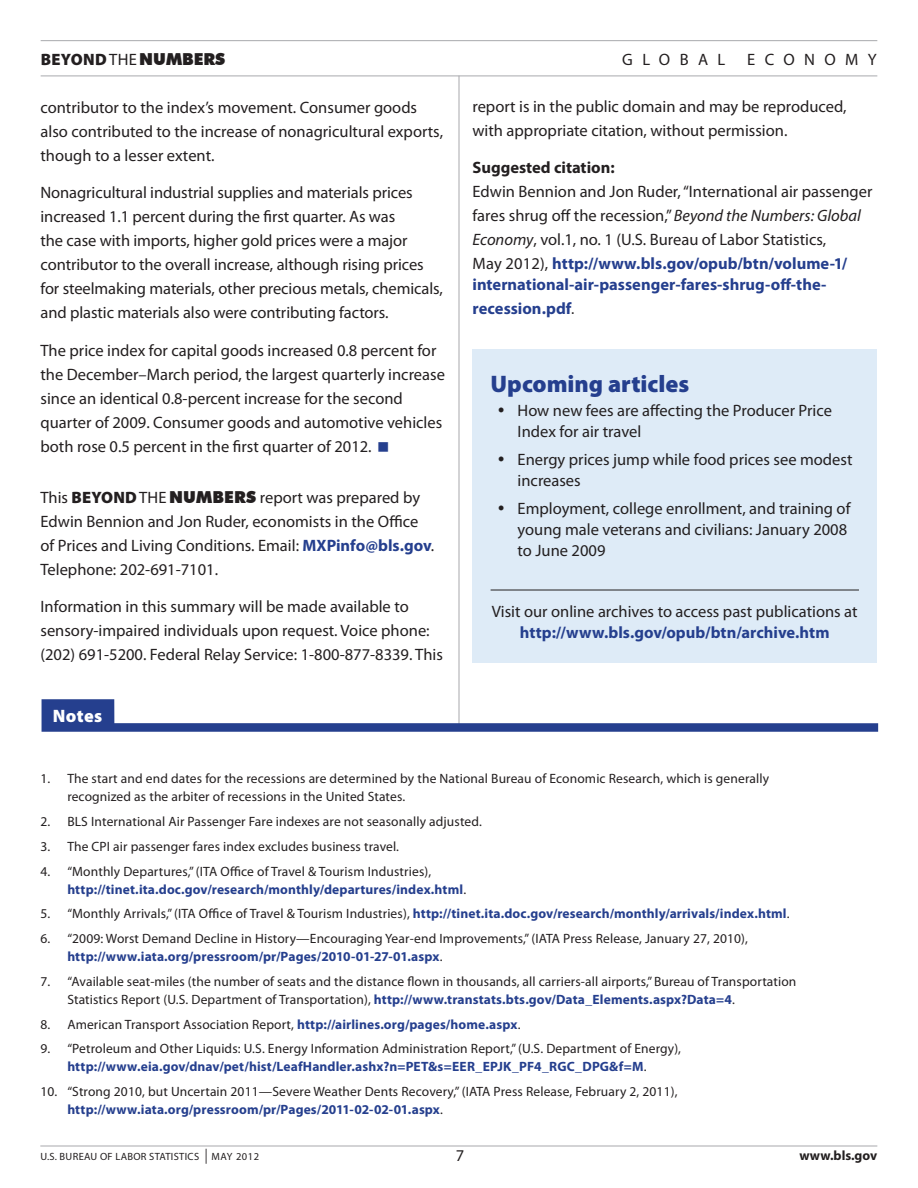
<style>
.page{position:relative;width:918px;height:1188px;background:#fff}
.page>*{position:absolute;margin:0;border:0;box-sizing:border-box;transform-origin:0 0}
.Heading_2{font:900 24px "Myriad Pro";color:#253f8e}
.t1{font:900 18px "Myriad Pro";letter-spacing:.025em;color:#fff}
.Pain_Text{font:16.5px/24px "Myriad Pro";color:#231f20}
.t2{font:700 16.5px/24px "Myriad Pro";color:#253f8e}
.t3{font:700 16.5px "Myriad Pro";color:#231f20}
.t4{font:900 16.5px "Futura BT";color:#231f20}
.Pain_Text-2{font:16.5px "Myriad Pro";letter-spacing:.57em;color:#231f20}
.t5{font:13.5px/18px "Myriad Pro";letter-spacing:.01em;color:#231f20}
.t6{font:700 13.5px/18px "Myriad Pro";letter-spacing:.01em;color:#253f8e}
.t7{font:700 13.5px "Myriad Pro";color:#231f20}
.t8{font:10.5px "Myriad Pro";letter-spacing:.03em;color:#231f20}
.s1{font-family:"Myriad Pro"}
.s2{font-family:"Myriad Pro";font-weight:400}
.s3{color:#253f8e}
.s4{font-weight:900}
.s5{font-family:"Futura BT";font-weight:900}
.s6{font-weight:700;color:#253f8e}
.s7{font-style:italic}
.s8{font-family:"Calibri";font-weight:400;color:#231f20}
.s9{font-weight:400;color:#231f20}
.s10{font-size:15px}
</style>
<div class="page">
<hr style="left:41px;top:40px;width:836px;height:1px;background:#a8a9ad">
<hr style="left:41px;top:76px;width:836px;height:1px;background:#a8a9ad">
<hr style="left:40px;top:1146px;width:837px;height:1px;background:#a8a9ad">
<hr style="left:459px;top:76px;width:1px;height:648px;background:#a8a9ad">
<svg style="left:42px;top:699px;width:836px;height:33px"></svg>
<div style="left:472px;top:350px;width:405px;height:313px;background:#deebf7"></div>
<hr style="left:491px;top:590px;width:368px;height:1px;background:#231f20">
<p class="t4" style="left:41px;top:49px;width:186px"><span class="s1">BEYOND</span> <span class="s2">THE</span>NUMBERS</p>
<p class="Pain_Text" style="left:622px;top:47px;width:105px">GLOBAL</p>
<p class="Pain_Text-2" style="left:747px;top:49px;width:131px">ECONOMY</p>
<p class="Pain_Text" style="left:40px;top:95px;width:404px">contributor to the index’s movement. Consumer goods also contributed to the increase of nonagricultural exports, though to a lesser extent.</p>
<p class="Pain_Text" style="left:40px;top:180px;width:404px">Nonagricultural industrial supplies and materials prices increased 1.1 percent during the first quarter. As was<br>the case with imports, higher gold prices were a major contributor to the overall increase, although rising prices for steelmaking materials, other precious metals, chemicals, and plastic materials also were contributing factors.</p>
<p class="Pain_Text" style="left:40px;top:338px;width:406px">The price index for capital goods increased 0.8 percent for the December–March period, the largest quarterly increase since an identical 0.8-percent increase for the second quarter of 2009. Consumer goods and automotive vehicles both rose 0.5 percent in the first quarter of 2012. <span class="s3">■</span></p>
<p class="Pain_Text" style="left:40px;top:485px;width:395px">This <span class="s4">BEYOND</span> THE <span class="s5">NUMBERS</span> report was prepared by Edwin Bennion and Jon Ruder, economists in the Office of Prices and Living Conditions. Email: <span class="s6">MXPinfo@bls.gov</span>.<br>Telephone: 202-691-7101.</p>
<p class="Pain_Text" style="left:40px;top:594px;width:404px">Information in this summary will be made available to sensory-impaired individuals upon request. Voice phone: (202) 691-5200. Federal Relay Service: 1-800-877-8339. This</p>
<p class="t1" style="left:53px;top:704px;width:51px">Notes</p>
<p class="Pain_Text" style="left:472px;top:94px;width:376px">report is in the public domain and may be reproduced, with appropriate citation, without permission.</p>
<p class="t3" style="left:472px;top:157px;width:144px">Suggested citation:</p>
<p class="Pain_Text" style="left:472px;top:179px;width:402px">Edwin Bennion and Jon Ruder, “International air passenger fares shrug off the recession,” <span class="s7">Beyond the Numbers: Global Economy</span>, vol.1, no. 1 (U.S. Bureau of Labor Statistics,<br>May 2012), <span class="s6">http://www.bls.gov/opub/btn/volume-1/</span></p>
<p class="t2" style="left:472px;top:272px;width:356px">international-air-passenger-fares-shrug-off-the&shy;recession.pdf<span class="s8">.</span></p>
<p class="Heading_2" style="left:491px;top:368px;width:200px">Upcoming articles</p>
<p class="Pain_Text" style="left:518px;top:400px;width:316px;line-height:21px">How new fees are affecting the Producer Price<br>Index for air travel</p>
<p class="Pain_Text" style="left:518px;top:449px;width:336px;line-height:21px">Energy prices jump while food prices see modest increases</p>
<p class="Pain_Text" style="left:518px;top:498px;width:334px;line-height:21px">Employment, college enrollment, and training of young male veterans and civilians: January 2008 to June 2009</p>
<p class="Pain_Text" style="left:492px;top:600px;width:367px">Visit our online archives to access past publications at</p>
<p class="t2" style="left:520px;top:620px;width:311px">http://www.bls.gov/opub/btn/archive.htm</p>
<p class="t5" style="left:67px;top:770px;width:703px;text-indent:-27px">1. The start and end dates for the recessions are determined by the National Bureau of Economic Research, which is generally recognized as the arbiter of recessions in the United States.</p>
<p class="t5" style="left:40px;top:812px;width:443px">2. BLS International Air Passenger Fare indexes are not seasonally adjusted.</p>
<p class="t5" style="left:40px;top:837px;width:360px">3. The CPI air passenger fares index excludes business travel.</p>
<p class="t6" style="left:67px;top:862px;width:400px;text-indent:-27px"><span class="s9">4. “Monthly Departures,” (ITA Office of Travel &amp; Tourism Industries), </span>http://tinet.ita.doc.gov/research/monthly/departures/index.html<span class="s9">.</span></p>
<p class="t6" style="left:40px;top:904px;width:751px"><span class="s9">5. “Monthly Arrivals,” (ITA Office of Travel &amp; Tourism Industries),</span> http://tinet.ita.doc.gov/research/monthly/arrivals/index.html<span class="s9">.</span></p>
<p class="t5" style="left:67px;top:929px;width:682px;text-indent:-27px">6. “2009: Worst Demand Decline in History—Encouraging Year-end Improvements,” (IATA Press Release, January 27, 2010), <span class="s6">http://www.iata.org/pressroom/pr/Pages/2010-01-27-01.aspx</span>.</p>
<p class="t5" style="left:67px;top:972px;width:731px;text-indent:-27px">7. “Available seat-miles (the number of seats and the distance flown in thousands, all carriers-all airports,” Bureau of Transportation<br>Statistics Report (U.S. Department of Transportation), <span class="s6">http://www.transtats.bts.gov/Data_Elements.aspx?Data=4</span>.</p>
<p class="t5" style="left:40px;top:1015px;width:482px">8. American Transport Association Report, <span class="s6">http://airlines.org/pages/home.aspx</span>.</p>
<p class="t5" style="left:40px;top:1040px;width:642px;text-align:center">9. “Petroleum and Other Liquids: U.S. Energy Information Administration Report,” (U.S. Department of Energy), <span class="s6">http://www.eia.gov/dnav/pet/hist/LeafHandler.ashx?n=PET&amp;s=EER_EPJK_PF4_RGC_DPG&amp;f=M</span>.</p>
<p class="t5" style="left:67px;top:1082px;width:612px;text-indent:-27px">10. “Strong 2010, but Uncertain 2011—Severe Weather Dents Recovery,” (IATA Press Release, February 2, 2011), <span class="s6">http://www.iata.org/pressroom/pr/Pages/2011-02-02-01.aspx</span>.</p>
<p class="t8" style="left:40px;top:1150px;width:220px">U.S. BUREAU OF LABOR STATISTICS <span class="s10">|</span> MAY 2012</p>
<p class="Pain_Text" style="left:456px;top:1144px;width:10px">7</p>
<p class="t7" style="left:799px;top:1147px;width:79px">www.bls.gov</p>
</div>
